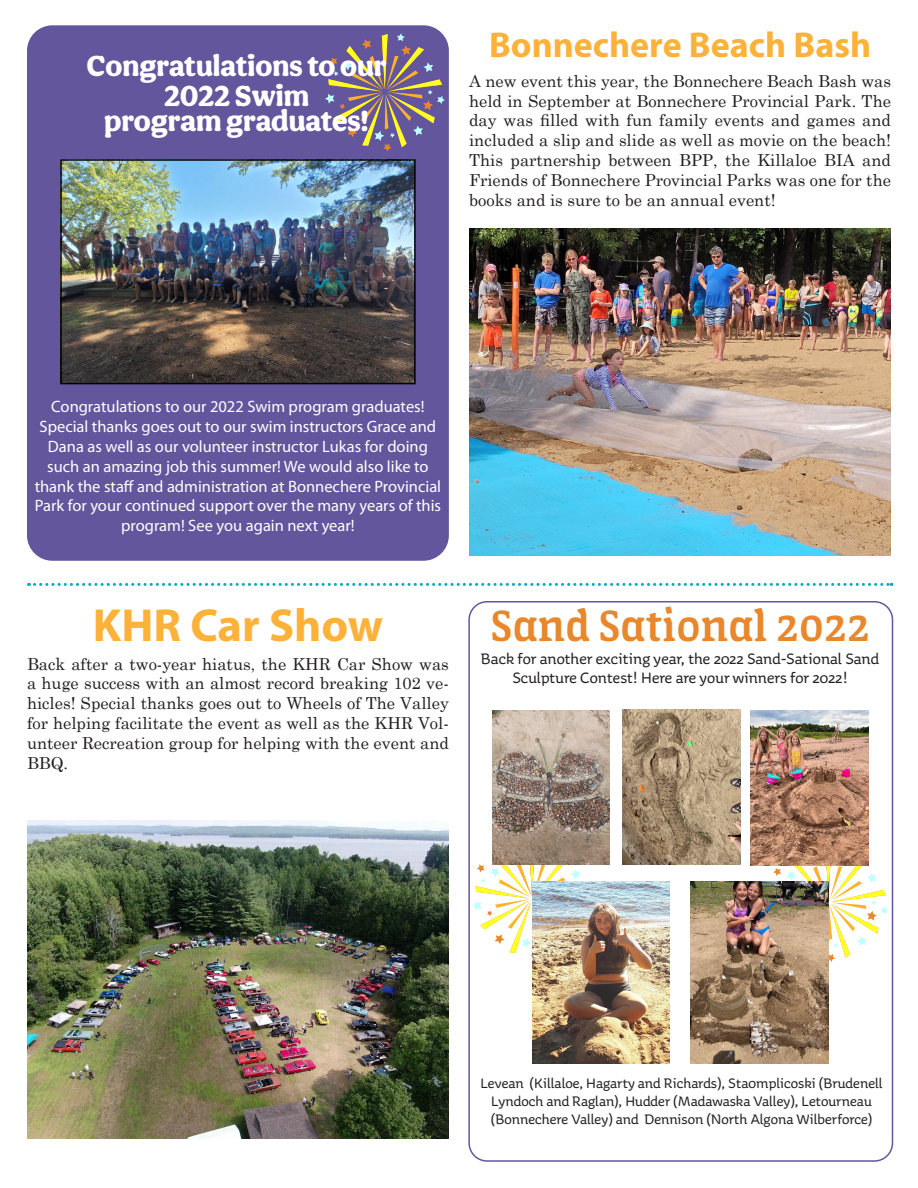
<style>
.page{position:relative;width:918px;height:1188px;background:#fff}
.page>*{position:absolute;margin:0;border:0;box-sizing:border-box;transform-origin:0 0}
.t1{font:500 46.5px "Amman Serif Pro";color:#e8872b}
.t2{font:700 46.5px "Myriad Pro";color:#fcb139}
.t3{font:700 36px "Myriad Pro";color:#fcb139}
.t4{font:900 30px/30px "Aesthet Nova";color:#fff;text-align:center}
.t5{font:16.5px/19.8px "Century Schoolbook";color:#231f20;text-align:justify}
.t6{font:16.5px/19.8px "Myriad Pro";color:#fff;text-align:center}
.t7{font:16.5px/19.8px "Aniuk";color:#231f20;text-align:center}
.t8{font:15px/18px "Aniuk";color:#231f20;text-align:center}
</style>
<div class="page">
<svg style="left:769px;top:844px;width:120px;height:118px"></svg>
<svg style="left:472px;top:864px;width:108px;height:92px"></svg>
<div style="left:468px;top:601px;width:425px;height:561px;border:2px solid #63569c;border-radius:18px"></div>
<div style="left:34px;top:33px;width:407px;height:520px;background:#63569c;border-radius:18px"></div>
<div style="left:27px;top:25px;width:422px;height:536px;border:15px solid #63569c;border-radius:18px"></div>
<svg style="left:28px;top:583px;width:864px;height:3px"></svg>
<img style="left:27px;top:821px;width:422px;height:317px">
<img style="left:469px;top:228px;width:422px;height:327px">
<svg style="left:325px;top:33px;width:120px;height:119px"></svg>
<img style="left:63px;top:162px;width:350px;height:219px">
<div style="left:60px;top:159px;width:356px;height:225px;border:2px solid #000"></div>
<img style="left:751px;top:710px;width:117px;height:155px">
<img style="left:623px;top:710px;width:117px;height:155px">
<img style="left:492px;top:710px;width:117px;height:155px">
<img style="left:532px;top:881px;width:138px;height:182px">
<img style="left:690px;top:881px;width:138px;height:182px">
<h3 class="t4" style="left:87px;top:50px;width:302px">Congratulations to our<br>2022 Swim</h3>
<h3 class="t4" style="left:104px;top:106px;width:267px">program graduates!</h3>
<h2 class="t3" style="left:489px;top:22px;width:384px">Bonnechere Beach Bash</h2>
<p class="t5" style="left:469px;top:70px;width:423px">A new event this year, the Bonnechere Beach Bash was held in September at Bonnechere Provincial Park. The day was filled with fun family events and games and included a slip and slide as well as movie on the beach!<br>This partnership between BPP, the Killaloe BIA and Friends of Bonnechere Provincial Parks was one for the books and is sure to be an annual event!</p>
<p class="t6" style="left:35px;top:397px;width:408px">Congratulations to our 2022 Swim program graduates!<br>Special thanks goes out to our swim instructors Grace and Dana as well as our volunteer instructor Lukas for doing such an amazing job this summer! We would also like to thank the staff and administration at Bonnechere Provincial Park for your continued support over the many years of this program! See you again next year!</p>
<h1 class="t2" style="left:93px;top:595px;width:292px">KHR Car Show</h1>
<h1 class="t1" style="left:490px;top:596px;width:381px">Sand Sational 2022</h1>
<p class="t5" style="left:27px;top:652px;width:423px">Back after a two-year hiatus, the KHR Car Show was a huge success with an almost record breaking 102 ve&shy;hicles! Special thanks goes out to Wheels of The Valley for helping facilitate the event as well as the KHR Vol&shy;unteer Recreation group for helping with the event and BBQ.</p>
<p class="t7" style="left:481px;top:648px;width:400px">Back for another exciting year, the 2022 Sand-Sational Sand<br>Sculpture Contest! Here are your winners for 2022!</p>
<p class="t8" style="left:480px;top:1075px;width:404px">Levean (Killaloe, Hagarty and Richards), Sta0mplicoski (Brudenell<br>Lyndoch and Raglan), Hudder (Madawaska Valley), Letourneau (Bonnechere Valley) and Dennison (North Algona Wilberforce)</p>
</div>
